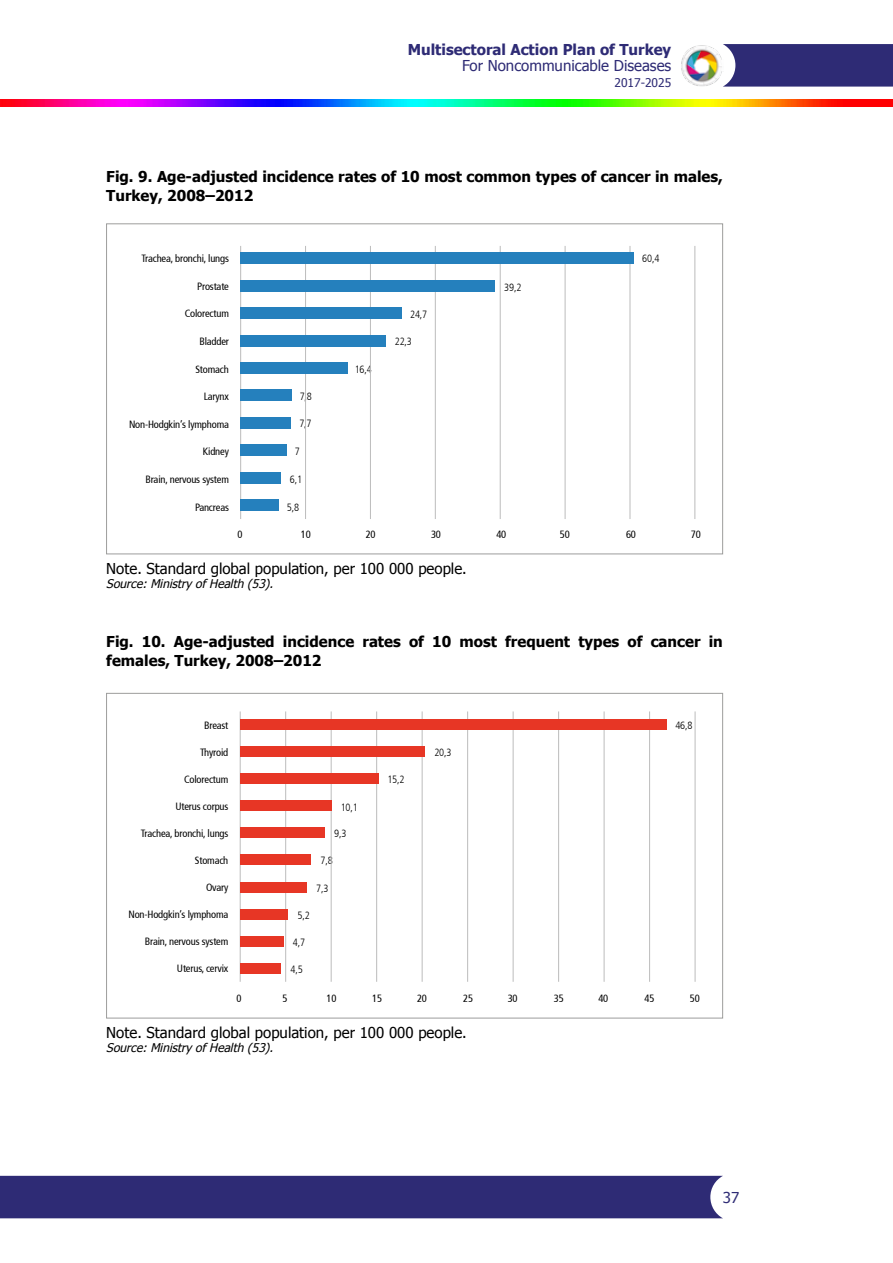
<style>
.page{position:relative;width:893px;height:1263px;background:#fff}
.page>*{position:absolute;margin:0;border:0;box-sizing:border-box;transform-origin:0 0}
.t1{font:700 15px/19.5px "Tahoma";color:#000}
.t2{font:15px "Tahoma";color:#000}
.t3{font:700 15px "Tahoma";color:#2e2b75}
.t4{font:15px "Tahoma";color:#2e2b75}
.t5{font:italic 12px "Tahoma";color:#000}
.t6{font:12px "Tahoma";color:#2e2b75}
.t7{font:condensed 10.5px "Frutiger LT Std";letter-spacing:-.015em;color:#000}
.t8{font:300 condensed 10.5px "Frutiger LT Std";letter-spacing:-.015em;color:#000}
</style>
<div class="page">
<img style="left:0;top:100px;width:893px;height:6px">
<img style="left:681px;top:45px;width:41px;height:41px">
<div style="left:0;top:1176px;width:723px;height:42px;background:#2e2b75"></div>
<svg style="left:723px;top:44px;width:170px;height:43px;background:#3a387d"></svg>
<hr style="left:240px;top:246px;width:1px;height:273px;background:#bcbcbc">
<hr style="left:305px;top:246px;width:1px;height:273px;background:#bcbcbc">
<hr style="left:370px;top:246px;width:1px;height:273px;background:#bcbcbc">
<hr style="left:435px;top:246px;width:1px;height:273px;background:#bcbcbc">
<hr style="left:500px;top:246px;width:1px;height:273px;background:#bcbcbc">
<hr style="left:565px;top:246px;width:1px;height:273px;background:#bcbcbc">
<hr style="left:630px;top:246px;width:1px;height:273px;background:#bcbcbc">
<hr style="left:694px;top:246px;width:1px;height:273px;background:#bcbcbc">
<div style="left:240px;top:253px;width:394px;height:11px;background:#2580bd"></div>
<div style="left:240px;top:280px;width:255px;height:11px;background:#2580bd"></div>
<div style="left:240px;top:308px;width:161px;height:11px;background:#2580bd"></div>
<div style="left:240px;top:335px;width:146px;height:11px;background:#2580bd"></div>
<div style="left:240px;top:362px;width:108px;height:11px;background:#2580bd"></div>
<div style="left:240px;top:390px;width:52px;height:11px;background:#2580bd"></div>
<div style="left:240px;top:417px;width:51px;height:11px;background:#2580bd"></div>
<div style="left:240px;top:445px;width:47px;height:11px;background:#2580bd"></div>
<div style="left:240px;top:472px;width:41px;height:11px;background:#2580bd"></div>
<div style="left:240px;top:500px;width:39px;height:11px;background:#2580bd"></div>
<hr style="left:240px;top:711px;width:1px;height:271px;background:#bcbcbc">
<hr style="left:285px;top:711px;width:1px;height:271px;background:#bcbcbc">
<hr style="left:331px;top:711px;width:1px;height:271px;background:#bcbcbc">
<hr style="left:376px;top:711px;width:1px;height:271px;background:#bcbcbc">
<hr style="left:422px;top:711px;width:1px;height:271px;background:#bcbcbc">
<hr style="left:467px;top:711px;width:1px;height:271px;background:#bcbcbc">
<hr style="left:513px;top:711px;width:1px;height:271px;background:#bcbcbc">
<hr style="left:558px;top:711px;width:1px;height:271px;background:#bcbcbc">
<hr style="left:604px;top:711px;width:1px;height:271px;background:#bcbcbc">
<hr style="left:649px;top:711px;width:1px;height:271px;background:#bcbcbc">
<hr style="left:695px;top:711px;width:1px;height:271px;background:#bcbcbc">
<div style="left:240px;top:719px;width:426px;height:11px;background:#e73625"></div>
<div style="left:240px;top:746px;width:185px;height:11px;background:#e73625"></div>
<div style="left:240px;top:773px;width:138px;height:11px;background:#e73625"></div>
<div style="left:240px;top:800px;width:92px;height:11px;background:#e73625"></div>
<div style="left:240px;top:827px;width:85px;height:11px;background:#e73625"></div>
<div style="left:240px;top:854px;width:71px;height:11px;background:#e73625"></div>
<div style="left:240px;top:882px;width:67px;height:10px;background:#e73625"></div>
<div style="left:240px;top:909px;width:48px;height:10px;background:#e73625"></div>
<div style="left:240px;top:936px;width:43px;height:10px;background:#e73625"></div>
<div style="left:240px;top:963px;width:41px;height:10px;background:#e73625"></div>
<h1 class="t3" style="left:408px;top:39px;width:265px">Multisectoral Action Plan of Turkey</h1>
<h1 class="t4" style="left:462px;top:55px;width:211px">For Noncommunicable Diseases</h1>
<p class="t6" style="left:614px;top:74px;width:58px">2017-2025</p>
<h1 class="t1" style="left:106px;top:165px;width:618px">Fig. 9. Age-adjusted incidence rates of 10 most common types of cancer in males,<br>Turkey, 2008–2012</h1>
<p class="t7" style="left:141px;top:252px;width:89px">Trachea, bronchi, lungs</p>
<p class="t7" style="left:197px;top:280px;width:33px">Prostate</p>
<p class="t7" style="left:185px;top:308px;width:46px">Colorectum</p>
<p class="t7" style="left:199px;top:335px;width:31px">Bladder</p>
<p class="t7" style="left:195px;top:363px;width:35px">Stomach</p>
<p class="t7" style="left:204px;top:390px;width:27px">Larynx</p>
<p class="t7" style="left:129px;top:418px;width:101px">Non-Hodgkin’s lymphoma</p>
<p class="t7" style="left:203px;top:446px;width:28px">Kidney</p>
<p class="t7" style="left:145px;top:473px;width:85px">Brain, nervous system</p>
<p class="t7" style="left:195px;top:501px;width:35px">Pancreas</p>
<p class="t8" style="left:300px;top:390px;width:14px">7,8</p>
<p class="t8" style="left:299px;top:417px;width:14px">7,7</p>
<p class="t8" style="left:295px;top:446px;width:7px">7</p>
<p class="t8" style="left:290px;top:473px;width:14px">6,1</p>
<p class="t8" style="left:287px;top:501px;width:14px">5,8</p>
<p class="t8" style="left:355px;top:363px;width:19px">16,4</p>
<p class="t8" style="left:410px;top:308px;width:19px">24,7</p>
<p class="t8" style="left:395px;top:335px;width:19px">22,3</p>
<p class="t8" style="left:504px;top:281px;width:19px">39,2</p>
<p class="t8" style="left:642px;top:252px;width:19px">60,4</p>
<p class="t7" style="left:237px;top:528px;width:7px">0</p>
<p class="t7" style="left:301px;top:528px;width:11px">10</p>
<p class="t7" style="left:366px;top:528px;width:11px">20</p>
<p class="t7" style="left:431px;top:528px;width:11px">30</p>
<p class="t7" style="left:496px;top:528px;width:11px">40</p>
<p class="t7" style="left:560px;top:528px;width:11px">50</p>
<p class="t7" style="left:626px;top:528px;width:11px">60</p>
<p class="t7" style="left:691px;top:528px;width:11px">70</p>
<h1 class="t2" style="left:106px;top:558px;width:362px">Note. Standard global population, per 100 000 people.</h1>
<p class="t5" style="left:106px;top:576px;width:172px">Source:Ministry ofHealth (53).</p>
<h1 class="t1" style="left:106px;top:630px;width:618px">Fig. 10. Age-adjusted incidence rates of 10 most frequent types of cancer in females, Turkey, 2008–2012</h1>
<p class="t7" style="left:204px;top:719px;width:26px">Breast</p>
<p class="t7" style="left:200px;top:746px;width:30px">Thyroid</p>
<p class="t7" style="left:184px;top:773px;width:46px">Colorectum</p>
<p class="t7" style="left:175px;top:800px;width:54px">Uterus corpus</p>
<p class="t7" style="left:141px;top:827px;width:89px">Trachea, bronchi, lungs</p>
<p class="t7" style="left:195px;top:854px;width:35px">Stomach</p>
<p class="t7" style="left:206px;top:881px;width:24px">Ovary</p>
<p class="t7" style="left:128px;top:908px;width:101px">Non-Hodgkin’s lymphoma</p>
<p class="t7" style="left:145px;top:935px;width:85px">Brain, nervous system</p>
<p class="t7" style="left:177px;top:962px;width:53px">Uterus, cervix</p>
<p class="t8" style="left:341px;top:801px;width:19px">10,1</p>
<p class="t8" style="left:334px;top:828px;width:14px">9,3</p>
<p class="t8" style="left:320px;top:855px;width:14px">7,8</p>
<p class="t8" style="left:316px;top:882px;width:14px">7,3</p>
<p class="t8" style="left:297px;top:909px;width:14px">5,2</p>
<p class="t8" style="left:293px;top:936px;width:14px">4,7</p>
<p class="t8" style="left:290px;top:963px;width:14px">4,5</p>
<p class="t8" style="left:387px;top:774px;width:19px">15,2</p>
<p class="t8" style="left:434px;top:746px;width:19px">20,3</p>
<p class="t8" style="left:675px;top:719px;width:19px">46,8</p>
<p class="t7" style="left:236px;top:992px;width:7px">0</p>
<p class="t7" style="left:282px;top:992px;width:7px">5</p>
<p class="t7" style="left:326px;top:992px;width:11px">10</p>
<p class="t7" style="left:372px;top:992px;width:11px">15</p>
<p class="t7" style="left:417px;top:992px;width:11px">20</p>
<p class="t7" style="left:463px;top:992px;width:11px">25</p>
<p class="t7" style="left:508px;top:992px;width:11px">30</p>
<p class="t7" style="left:554px;top:992px;width:11px">35</p>
<p class="t7" style="left:598px;top:992px;width:11px">40</p>
<p class="t7" style="left:644px;top:992px;width:11px">45</p>
<p class="t7" style="left:690px;top:992px;width:11px">50</p>
<h1 class="t2" style="left:106px;top:1022px;width:362px">Note. Standard global population, per 100 000 people.</h1>
<p class="t5" style="left:106px;top:1040px;width:172px">Source:Ministry ofHealth (53).</p>
<h1 class="t4" style="left:723px;top:1187px;width:18px">37</h1>
</div>
